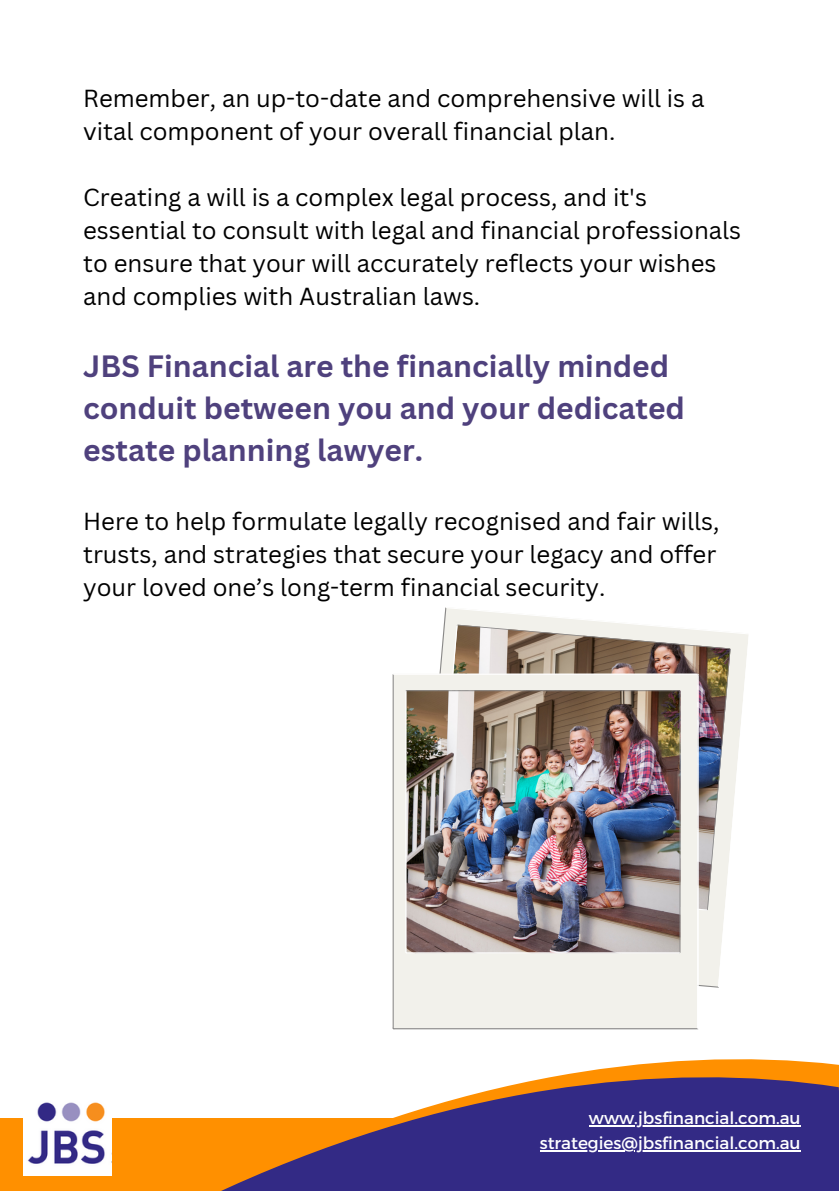
<style>
.page{position:relative;width:839px;height:1191px;background:#fff}
.page>*{position:absolute;margin:0;border:0;box-sizing:border-box;transform-origin:0 0}
.t1{font:700 30px/42px "Canva Sans";color:#4f417d}
.t2{font:24px/33px "Canva Sans";color:#000}
.t3{font:17px "Montserrat";color:#fff}
</style>
<div class="page">
<div style="left:0;top:1118px;width:838px;height:73px;background:#ff9000"></div>
<svg style="left:83px;top:1059px;width:755px;height:132px;fill:#332a85"></svg>
<img style="left:23px;top:1093px;width:89px;height:82px">
<img style="left:392px;top:607px;width:356px;height:422px">
<hr style="left:589px;top:1125px;width:211px;height:1px;background:#fff">
<hr style="left:539px;top:1150px;width:261px;height:2px;background:#fff">
<p class="t2" style="left:83px;top:81px;width:623px">Remember, an up-to-date and comprehensive will is a vital component of your overall financial plan.</p>
<p class="t2" style="left:83px;top:180px;width:659px">Creating a will is a complex legal process, and it's essential to consult with legal and financial professionals to ensure that your will accurately reflects your wishes and complies with Australian laws.</p>
<p class="t1" style="left:83px;top:344px;width:603px">JBS Financial are the financially minded conduit between you and your dedicated estate planning lawyer.</p>
<p class="t2" style="left:83px;top:504px;width:637px">Here to help formulate legally recognised and fair wills, trusts, and strategies that secure your legacy and offer your loved one’s long-term financial security.</p>
<p class="t3" style="left:589px;top:1107px;width:213px">www.jbsfinancial.com.au</p>
<p class="t3" style="left:539px;top:1132px;width:262px">strategies@jbsfinancial.com.au</p>
</div>
